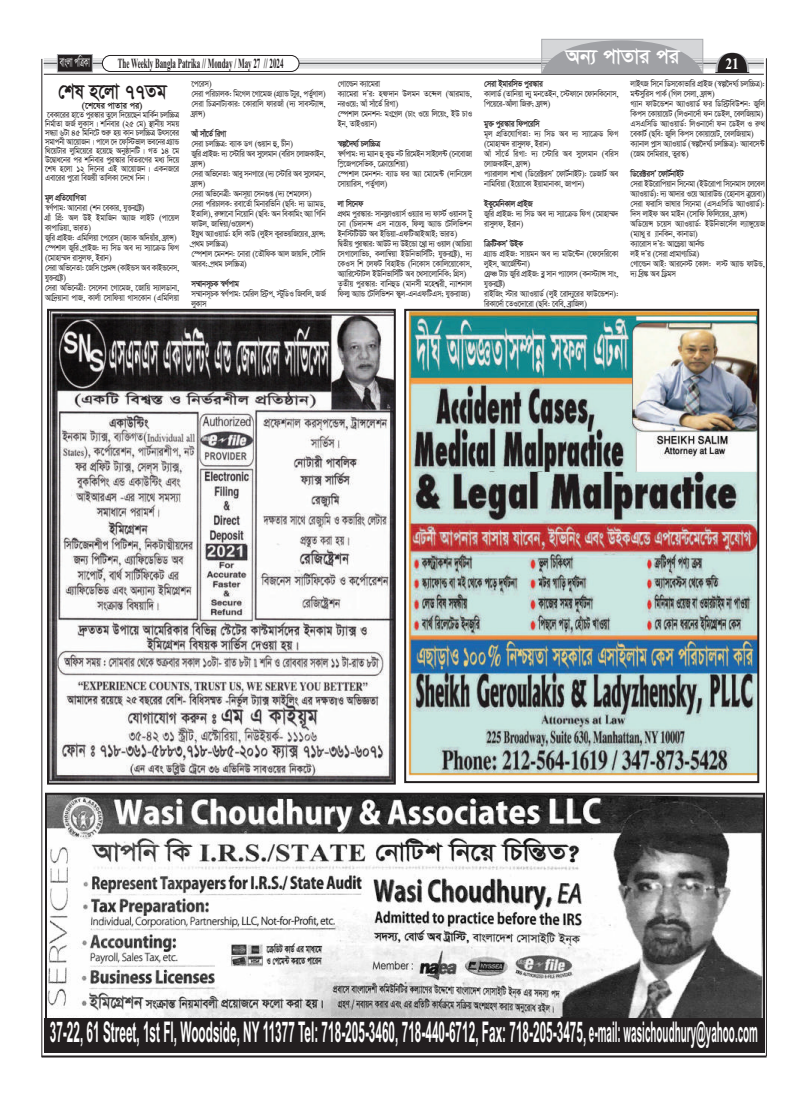
<style>
.page{position:relative;width:810px;height:1098px;background:#fff}
.page>*{position:absolute;margin:0;border:0;box-sizing:border-box;transform-origin:0 0}
.t1{font:700 28.6px "Arial";color:#fff;scale:.41 1}
.t2{font:24px "Sutonny MJ Bold";color:#231f20;scale:.85 1}
.t3{font:24px "Sutonny MJ Bold";color:#fff}
.t4{font:700 16px "Times New Roman";color:#fff;scale:.85 1}
.t5{font:15px "Sutonny MJ";color:#fff;scale:.52 1}
.t6{font:700 14px "Times New Roman";color:#231f20;scale:.5 1}
.t7{font:10.5px "Sutonny MJ Bold";color:#231f20;scale:.95 1}
.t8{font:10px/10px "Sutonny MJ";letter-spacing:-.025em;color:#231f20;scale:.9 1}
.t9{font:10px "Sutonny MJ Bold";letter-spacing:-.025em;color:#231f20;scale:.9 1}
</style>
<div class="page">
<hr style="left:42px;top:59px;width:1px;height:998px;background:#231f20">
<hr style="left:766px;top:58px;width:1px;height:998px;background:#231f20">
<hr style="left:42px;top:1056px;width:725px;height:2px;background:#231f20">
<hr style="left:44px;top:62px;width:720px;height:2px;background:#a8a9ad">
<hr style="left:44px;top:65px;width:720px;height:1px;background:#bcbdc0">
<hr style="left:44px;top:60px;width:720px;height:1px;background:#bcbdc0">
<hr style="left:44px;top:68px;width:720px;height:1px;background:#d1d2d4">
<hr style="left:44px;top:59px;width:720px;height:1px;background:#d1d2d4">
<hr style="left:44px;top:63px;width:720px;height:1px;background:#57585a">
<div style="left:58px;top:55px;width:34px;height:16px;background:#231f20"></div>
<div style="left:57px;top:54px;width:36px;height:18px;border:1px solid #a0a1a5"></div>
<hr style="left:44px;top:74px;width:720px;height:1px;background:#231f20">
<svg style="left:542px;top:39px;width:161px;height:35px"></svg>
<svg style="left:713px;top:53px;width:38px;height:20px"></svg>
<hr style="left:715px;top:72px;width:34px;height:1px;background:#231f20">
<svg style="left:102px;top:55px;width:198px;height:17px"></svg>
<img style="left:50px;top:312px;width:343px;height:470px">
<div style="left:47px;top:309px;width:349px;height:476px;border:2px solid #231f20"></div>
<img style="left:408px;top:312px;width:348px;height:464px">
<div style="left:404px;top:309px;width:355px;height:474px;border:2px solid #231f20"></div>
<img style="left:48px;top:796px;width:714px;height:222px">
<div style="left:44px;top:1018px;width:720px;height:35px;background:#231f20"></div>
<h3 class="t5" style="left:60px;top:54px;width:60px">EVSJV CWÎKV</h3>
<h3 class="t6" style="left:118px;top:55px;width:333px">The Weekly Bangla Patrika // Monday / May 27 // 2024</h3>
<h2 class="t3" style="left:566px;top:43px;width:115px">AB¨ CVZVI CI</h2>
<h3 class="t4" style="left:726px;top:54px;width:18px">21</h3>
<h2 class="t2" style="left:58px;top:78px;width:129px">†KL N‡JV 77ZG</h2>
<p class="t7" style="left:82px;top:99px;width:66px">(‡K‡LI CVZVI CI)</p>
<p class="t8" style="left:45px;top:110px;width:151px;line-height:9px;text-align:justify">‡EKV‡II NV‡Z CIY ¯‹VI Z‡Y J W`‡Q‡QB GVWKB© PJW”PÎ WBGV© ZV RR© JKY VM| KWBEVI (25 †G) ¯V’ BXQ MGQ MÜ¨V 6UV 45 WGWB‡U ÏIÆ NQ KVB PJW”PÎ DRM‡EI MGVCBX AV‡QVRB| CV‡J ‡` ‡DW÷FVJ FE‡BI M¨Ö VÛ W_‡QUVI JWY G‡Q‡I N‡Q‡Q ABÔY VBWU| MZ 14 ‡G D‡ØVA‡BI CI KWBEVI CIY ¯‹VI WEZI‡YI GA¨ W`‡Q ‡KL N‡JV 12 W`‡BI GB AV‡QVRB| GKBR‡I GEV‡II C‡Y IV WERQX ZVWJKV ‡`‡L WBB|</p>
<p class="t9" style="left:45px;top:192px;width:47px">GJ~ CWÖ Z‡HVWMZV</p>
<p class="t8" style="left:45px;top:203px;width:151px">¯Y^ C© VG: AV‡BVIV (KB ‡EKVI, H³Y IVÓ)«<br>MVÖ U WC:UÖ AJ DB BGVWRB A¨VR JVBU (CV‡QJ KVCVWWQV, FVIZ)<br>RWY I CVÖ BR: GWGWJQV ‡C‡IM (R¨VK AW`QVIU , DV«Ý) †¯ÚKVJ RWY I CV«BR: `¨ WMW AE `¨ M¨V‡ΜW WDM (‡GVNV¤§` IVMJY D, BIVB)<br>†MIV AWF‡BZV: ‡RWM ‡CGØ Ý (KVBÛM AE KVBÛ‡BM, H³Y IVÓ)«<br>†MIV AWF‡BÎX: ‡M‡JBV ‡MV‡GR, ‡RVWQ M¨VJWVBV, AVW`Q«VBV CVR, KVJV© ‡MVWDQV MVM‡KVB (GWGWJQV</p>
<p class="t8" style="left:191px;top:79px;width:151px">‡C‡IM)<br>†MIV CWIPVJK: WG‡MJ ‡MV‡GR (M¨Ö VÛ U¨IY , CZMY© VJ) †MIV WPÎBVU¨KVI: ‡KVIVWJ DVIRVU (`¨ MVE÷¨VÝ,<br>DV«Ý)</p>
<p class="t9" style="left:191px;top:128px;width:40px">AVUMV‡UZ© WIMV</p>
<p class="t8" style="left:191px;top:139px;width:151px">†MIV PJW”PÎ: E¨VK WM (¸QVB Û, PXB)<br>RWY I CVÖ BR: `¨ ‡÷VWI AE M‡Y JGVB (EWIM ‡JVRKVBB,<br>DV«Ý)<br>†MIV AWF‡BZV: AVEY MBMV‡I (`¨ ‡÷VWI AE M‡Y JGVB,<br>DV«Ý)<br>†MIV AWF‡BÎX: ABMQ~ V ‡MB¸ß (`¨ ‡KG‡JM) †MIV CWIPVJK: IEV‡ZV© WGBVIWFWB (QWE: `¨ W¨VGW,<br>BZVWJ), IÆ½V‡BV WB‡QVWB (QWE: AB WEKVWGS A¨V WMWB<br>DVDJ, RVW¤Q^ V/I‡QJK)<br>BQ_Y A¨VIQVW:© NWJ KVD (JBY M KIY FQWR‡QI, DV«Ý;<br>C_«G PJW”PÎ)<br>†¯ÚKVJ ‡GBKB: ‡BVIV (‡ZŠWDK AVJ RVQW`, ‡MŠW`<br>AVIE; C_«G PJW”PÎ)</p>
<p class="t9" style="left:191px;top:278px;width:54px">M¤§VBMP~K ¯Y^ C© VG</p>
<p class="t8" style="left:191px;top:289px;width:151px">M¤§VBMP~ K ¯Y^ C© VG: ‡GWIJ W÷C«, ÷WY WI WREWJ, RR©<br>JKY VM</p>
<p class="t8" style="left:338px;top:79px;width:151px">†MV‡ÌB K¨V‡GIV<br>K¨V‡GIV `ÕI: NÎ`VB DJGB Z‡›`J (AVIGVÛ,<br>BII‡Q; AVU MV‡U Z© WIMV)<br>†¯ÚKVJ ‡GBKB: GS‡MJ« (PVS I‡Q WJ‡QS, BD PVI<br>BB, ZVBIQVB)</p>
<p class="t9" style="left:338px;top:138px;width:49px">¯Í^ ‰`N¨© PJW”PÎ</p>
<p class="t8" style="left:338px;top:149px;width:151px">¯Y^ C© VG: `¨ G¨VB Û KWY BU WI‡GBB MVB‡J›U (‡B‡EVRV W¯‡Ø RC‡MWFK, ‡ΜV‡QWKQV)<br>†¯ÚKVJ ‡GBKB: E¨VW DI A¨V ‡GV‡G›U (`VWB‡QJ ‡MVQVWIM, CZMY© VJ)</p>
<p class="t9" style="left:338px;top:198px;width:30px">JV WM‡BD</p>
<p class="t8" style="left:338px;top:209px;width:151px">C_Ö G CIY ¯‹VI: MVBDV¬ IQVM© IQ¨VI `¨ DV÷© IQVBM UY ‡BV (WP`VB›` GM BV‡QK, WDJ¥ A¨VÛ ‡UWJWFKB BBW÷WUDU AE BWÛQV-GDWUAVBAVB; FVIZ)<br>WØZXQ CIY ¯‹VI: AVDU `¨ DB‡ÛV ‡_Vª `¨ IQVJ (AVWPQV ‡MMV‡JVWFP, KJVW¤Q^ V BDWBFVWMW© U; H³Y IVÓ)«, `¨ ‡KIM WK ‡JDU WENVBÛ (WB‡KVM ‡KVWJ‡QV‡KVM, A¨VWI‡÷VUJ BDWBFVWMW© U AE ‡_MV‡JVWBWK; WMMÖ )<br>ZZ… XQ CIY ¯‹VI: EVWBÛW (GVBMX G‡NKI¦ X, B¨VKBVJ WDJ¥ A¨VÛ ‡UWJWFKB ¯‹JY -GBGDWUGM; H³Y IVR¨)</p>
<p class="t9" style="left:484px;top:79px;width:67px">†MIV BGVIWMF CIY¯‹VI</p>
<p class="t8" style="left:484px;top:90px;width:151px">KVJVW© (ZVWBQV `¨Y GB‡ZBB, ‡÷DV‡B ‡DVBWK‡BVM,<br>WC‡Q‡I-AVJU V WRIÆ; DV«Ý)</p>
<p class="t9" style="left:484px;top:119px;width:63px">G³Y CIY¯‹VI WDC‡IWM</p>
<p class="t8" style="left:484px;top:130px;width:151px">GJ~ CWÖ Z‡HVWMZV: `¨ WMW AE `¨ M¨V‡ΜW WDM (‡GVNV¤§` IVMJY D, BIVB)<br>AVU MV‡U Z© WIMV: `¨ ‡÷VWI AE M‡Y JGVB (EWIM ‡JVRKVBB, DV«Ý)<br>C¨VIVJVJ KVLV (WW‡I±IMÕ ‡DVUB© VBU): ‡WRVU© AE BVWGWEQV (B‡QV‡KV BQVGVBVKV, RVCVB)</p>
<p class="t9" style="left:484px;top:199px;width:55px">BK‡YGWBKVJ CVÖ BR</p>
<p class="t8" style="left:484px;top:210px;width:151px">RWY I CVÖ BR: `¨ WMW AE `¨ M¨V‡ΜW WDM (‡GVNV¤§`<br>IVMJY D, BIVB)</p>
<p class="t9" style="left:484px;top:239px;width:45px">WΜWUKMÕ DBK</p>
<p class="t8" style="left:484px;top:250px;width:151px">M¨Ö VÛ CVÖ BR: MVQGB AE `¨ GVD‡›UB (‡D‡`WI‡KV JBY M, AV‡RW© ›UBV)<br>†DÂ« UVP RWY I CVÖ BR: EYØ MVB C¨V‡JM (KB÷¨VÝ MVS, H³Y IVÓ)«<br>IVBWRS ÷VI A¨VIQVW© (JBY ‡IV`¨‡Y II DVD‡ÛKB):<br>WIKV‡`V© ‡ZI‡`V‡IV (QWE: ‡EWE, EVª WRJ)</p>
<p class="t8" style="left:631px;top:79px;width:151px">JVBRR WM‡B WWM‡KVFVWI CVÖ BR (¯Í^ ‰`N¨© PJW”PÎ):<br>G›UMWY IM CVK© (WMJ ‡MJV, DV«Ý)<br>M¨VB DVD‡ÛKB A¨VIQVW© DI WWW÷W«EDKB: RWY J WKCM ‡KVQV‡QU (WJIBV‡`V© DB ‡WBJ, ‡EJWRQVG)<br>GMGWMWW A¨VIQVW:© WJIBV‡`V© DB ‡WBJ I IÆ_ ‡EKVU© (QWE: RWY J WKCM ‡KVQV‡QU, ‡EJWRQVG)<br>K¨VBVJ CVØ M A¨VIQVW© (¯Í^ ‰`N¨© PJW”PÎ): A¨VE‡M›U (‡RG ‡`WGIVI, ZIY ¯‹)</p>
<p class="t9" style="left:631px;top:168px;width:61px">WW‡I±IMÕ ‡DVUB© VBU</p>
<p class="t8" style="left:631px;top:179px;width:151px">†MIV BD‡IVWCQVB WM‡BGV (BD‡IVCV WM‡BGVM ‡J‡EJ A¨VIQVW)© : `¨ AV`VI I‡Q A¨VIVDÛ (‡NVBVM Î‡Y QEV) †MIV DIVWM FVLVI WM‡BGV (GMGWMWW A¨VIQVW)© :<br>W`M JVBD AE GVBB (‡MVWD WDWJ‡QI, DV«Ý)<br>AWW‡QÝ P‡QM A¨VIQVW:© BDWBFV‡MJ© J¨V½‡Y QR (G¨V_Y I ¨VBWKB, KVBVWV)<br>K¨V‡IVM `ÕI: AV‡ÛQ«V AVBÌ©<br>JB `ÕI (‡MIV CVÖ GVY¨WPÎ)<br>†MV‡ÌB AVB: AVI‡B÷ ‡KVJ: J÷ A¨VÛ DVDÛ, `¨ WE¼«AE WWG«M</p>
<h1 class="t1" style="left:50px;top:1016px;width:1729px">37-22, 61 Street, 1st Fl, Woodside, NY 11377 Tel: 718-205-3460, 718-440-6712, Fax: 718-205-3475, e-mail: wasichoudhury@yahoo.com</h1>
</div>
